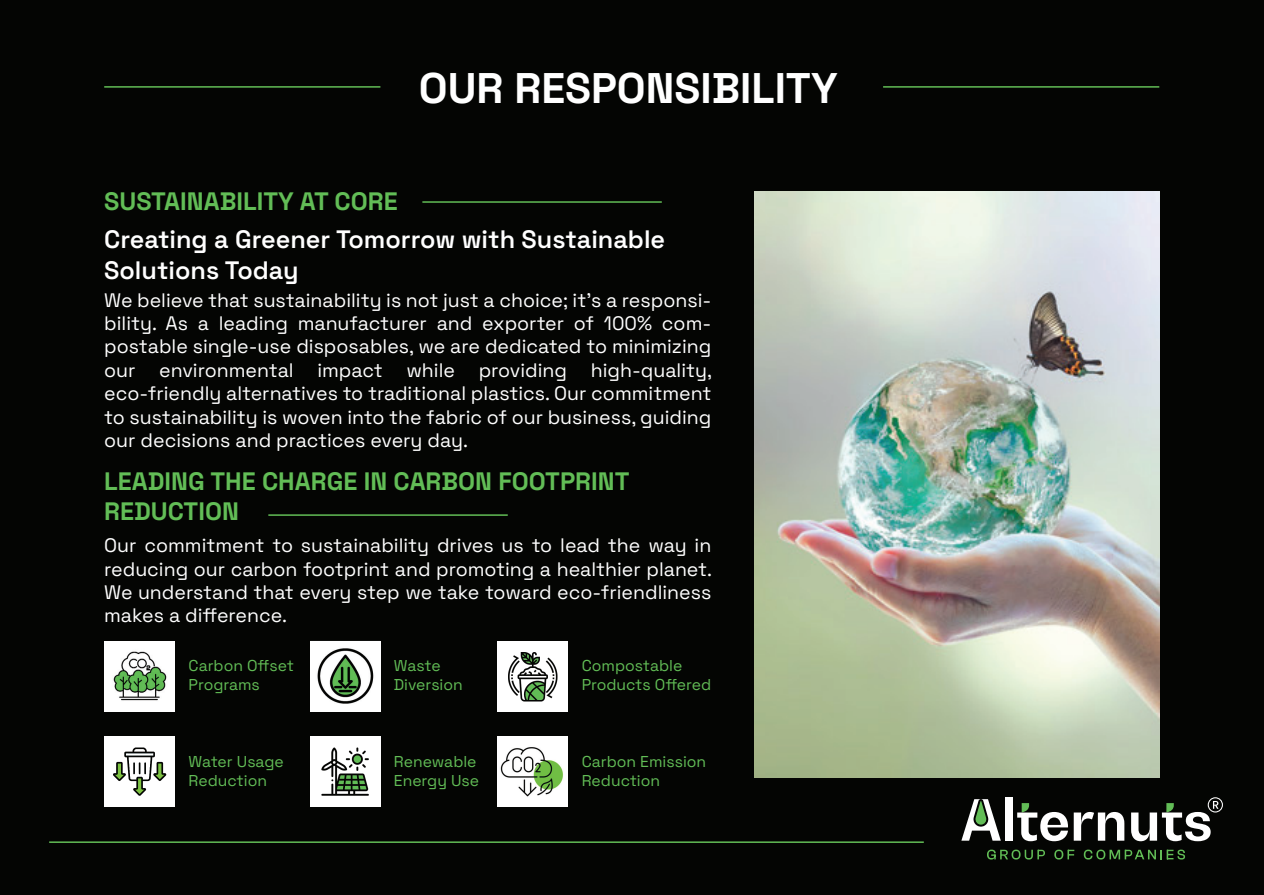
<style>
.page{position:relative;width:1264px;height:895px;background:#fff}
.page>*{position:absolute;margin:0;border:0;box-sizing:border-box;transform-origin:0 0}
.t1{font:700 42.75px "Space Grotesk";color:#fff}
.t2{font:700 25.2px/30.2px "Space Grotesk";color:#62bd56}
.t3{font:600 25.2px/30.2px "Space Grotesk";color:#fff}
.t4{font:19.5px/23.4px "Space Grotesk";color:#fff;text-align:justify}
.t5{font:15.75px/18.9px "Space Grotesk";color:#62bd56}
</style>
<div class="page">
<div style="left:0;top:0;width:1263px;height:894px;background:#040503"></div>
<div style="left:1004px;top:797px;width:8px;height:43px;background:#fff"></div>
<svg style="left:1017px;top:803px;width:50px;height:37px"></svg>
<svg style="left:1073px;top:812px;width:51px;height:28px"></svg>
<svg style="left:1131px;top:797px;width:91px;height:43px"></svg>
<svg style="left:987px;top:849px;width:57px;height:10px"></svg>
<svg style="left:1054px;top:849px;width:20px;height:10px"></svg>
<svg style="left:1083px;top:849px;width:101px;height:10px"></svg>
<svg style="left:961px;top:799px;width:39px;height:41px"></svg>
<hr style="left:104px;top:86px;width:276px;height:2px;background:#62bd56">
<hr style="left:882px;top:86px;width:276px;height:2px;background:#62bd56">
<hr style="left:49px;top:841px;width:874px;height:1px;background:#62bd56">
<img style="left:754px;top:191px;width:404px;height:586px">
<hr style="left:422px;top:201px;width:239px;height:2px;background:#62bd56">
<hr style="left:268px;top:514px;width:239px;height:1px;background:#62bd56">
<div style="left:310px;top:736px;width:70px;height:70px;background:#fff"></div>
<img style="left:321px;top:747px;width:48px;height:49px">
<div style="left:497px;top:640px;width:70px;height:71px;background:#fff"></div>
<img style="left:508px;top:652px;width:50px;height:50px">
<div style="left:497px;top:736px;width:70px;height:70px;background:#fff"></div>
<img style="left:500px;top:747px;width:63px;height:50px">
<img style="left:310px;top:640px;width:70px;height:71px">
<div style="left:104px;top:640px;width:70px;height:71px;background:#fff"></div>
<img style="left:113px;top:651px;width:54px;height:50px">
<div style="left:104px;top:736px;width:70px;height:70px;background:#fff"></div>
<img style="left:113px;top:747px;width:54px;height:49px">
<h1 class="t1" style="left:419px;top:54px;width:420px">OUR RESPONSIBILITY</h1>
<p class="t2" style="left:104px;top:184px;width:295px">SUSTAINABILITY AT CORE</p>
<p class="t3" style="left:104px;top:222px;width:562px">Creating a Greener Tomorrow with Sustainable<br>Solutions Today</p>
<p class="t4" style="left:104px;top:287px;width:609px">We believe that sustainability is not just a choice; it’s a responsi&shy;bility. As a leading manufacturer and exporter of 100% com&shy;postable single-use disposables, we are dedicated to minimizing our environmental impact while providing high-quality, eco-friendly alternatives to traditional plastics. Our commitment to sustainability is woven into the fabric of our business, guiding our decisions and practices every day.</p>
<p class="t2" style="left:104px;top:464px;width:526px">LEADING THE CHARGE IN CARBON FOOTPRINT<br>REDUCTION</p>
<p class="t4" style="left:104px;top:532px;width:609px">Our commitment to sustainability drives us to lead the way in reducing our carbon footprint and promoting a healthier planet.<br>We understand that every step we take toward eco-friendliness makes a difference.</p>
<p class="t5" style="left:188px;top:655px;width:107px">Carbon Offset<br>Programs</p>
<p class="t5" style="left:394px;top:655px;width:70px">Waste<br>Diversion</p>
<p class="t5" style="left:581px;top:655px;width:131px">Compostable<br>Products Offered</p>
<p class="t5" style="left:188px;top:750px;width:97px">Water Usage<br>Reduction</p>
<p class="t5" style="left:394px;top:750px;width:87px">Renewable<br>Energy Use</p>
<p class="t5" style="left:581px;top:750px;width:126px">Carbon Emission<br>Reduction</p>
</div>
